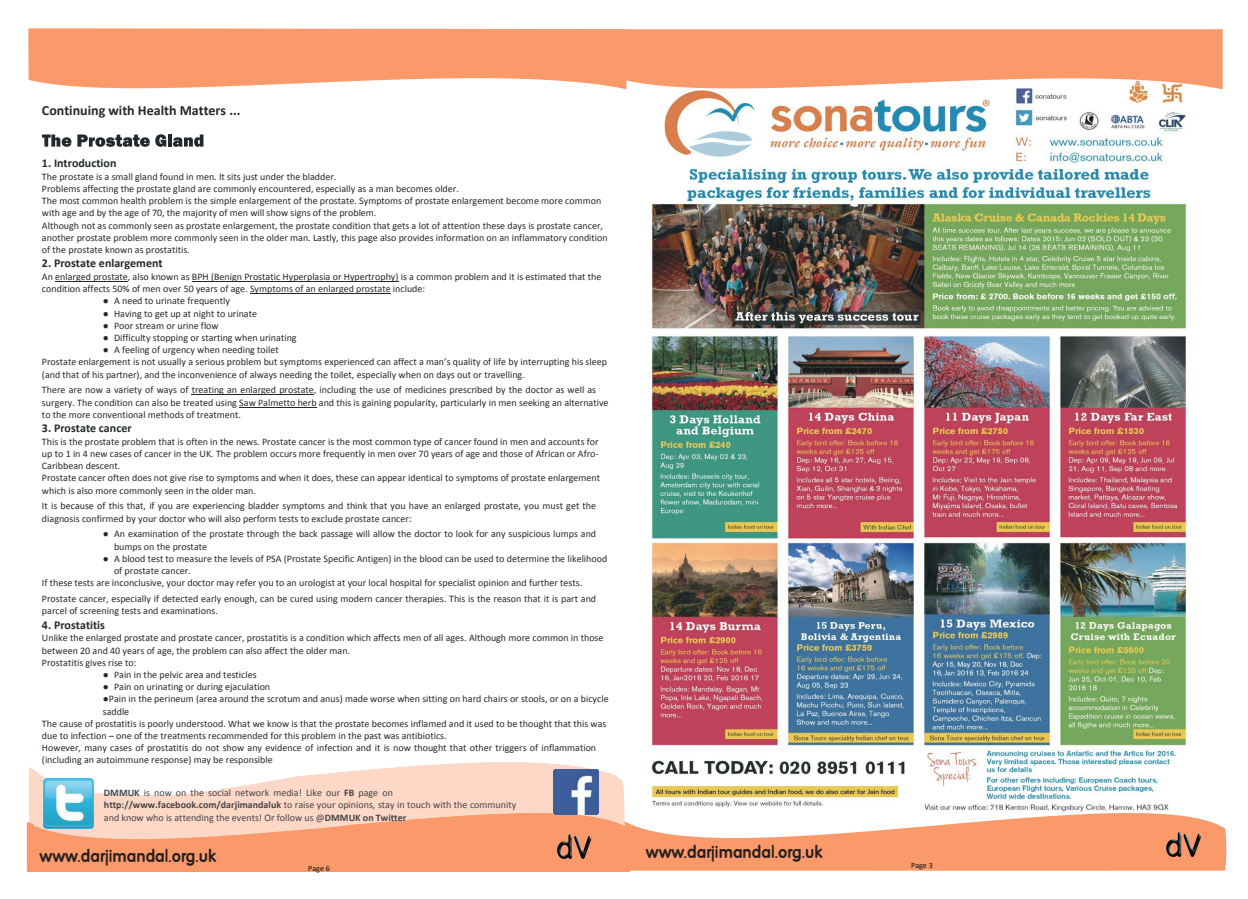
<style>
.page{position:relative;width:1248px;height:899px;background:#fff}
.page>*{position:absolute;margin:0;border:0;box-sizing:border-box;transform-origin:0 0}
.t1{font:17px "Elementary Heavy SF Bold";color:#241f1f}
.t2{font:700 14px "Calibri";color:#22282b}
.t3{font:700 12px "Calibri";color:#22282b}
.t4{font:10px/12.2px "Calibri";color:#22282b}
.t5{font:10px/12.2px "Calibri";color:#434448}
.t6{font:8px "Calibri";color:#081113}
.s1{font-family:"Times New Roman"}
.s2{font-weight:700}
</style>
<div class="page">
<img style="left:651px;top:89px;width:539px;height:723px">
<svg style="left:28px;top:28px;width:1194px;height:61px;background:#faa479"></svg>
<svg style="left:42px;top:134px;width:29px;height:13px"></svg>
<svg style="left:77px;top:134px;width:89px;height:13px"></svg>
<hr style="left:168px;top:134px;width:4px;height:13px;background:#22282b">
<svg style="left:173px;top:134px;width:30px;height:13px"></svg>
<hr style="left:55px;top:281px;width:73px;height:1px;background:#22282b">
<hr style="left:192px;top:281px;width:206px;height:1px;background:#22282b">
<hr style="left:250px;top:293px;width:140px;height:1px;background:#22282b">
<hr style="left:192px;top:394px;width:122px;height:1px;background:#22282b">
<hr style="left:239px;top:407px;width:77px;height:1px;background:#22282b">
<img style="left:29px;top:762px;width:596px;height:51px">
<svg style="left:27px;top:813px;width:1199px;height:58px;background:#f9ab84"></svg>
<img style="left:43px;top:778px;width:50px;height:50px">
<img style="left:553px;top:769px;width:45px;height:45px">
<img style="left:556px;top:827px;width:48px;height:38px">
<h2 class="t2" style="left:42px;top:105px;width:200px">Continuing with Health Matters ...</h2>
<p class="t3" style="left:42px;top:158px;width:76px">1. Introduction</p>
<p class="t4" style="left:42px;top:171px;width:567px">The prostate is a small gland found in men. It sits just under the bladder.<br>Problems affecting the prostate gland are commonly encountered, especially as a man becomes older.<br>The most common health problem is the simple enlargement of the prostate. Symptoms of prostate enlargement become more common with age and by the age of 70, the majority of men will show signs of the problem.<br>Although not as commonly seen as prostate enlargement, the prostate condition that gets a lot of attention these days is prostate cancer, another prostate problem more commonly seen in the older man. Lastly, this page also provides information on an inflammatory condition of the prostate known as prostatitis.</p>
<p class="t3" style="left:42px;top:258px;width:122px">2. Prostate enlargement</p>
<p class="t4" style="left:42px;top:271px;width:561px">An enlarged prostate, also known as BPH (Benign Prostatic Hyperplasia or Hypertrophy) is a common problem and it is estimated that the condition affects 50% of men over 50 years of age. Symptoms of an enlarged prostate include:</p>
<p class="t4" style="left:103px;top:296px;width:129px"><span class="s1">●</span> A need to urinate frequently</p>
<p class="t4" style="left:103px;top:308px;width:156px"><span class="s1">●</span> Having to get up at night to urinate</p>
<p class="t4" style="left:103px;top:320px;width:117px"><span class="s1">●</span> Poor stream or urine flow</p>
<p class="t4" style="left:103px;top:332px;width:195px"><span class="s1">●</span> Difficulty stopping or starting when urinating</p>
<p class="t4" style="left:42px;top:344px;width:566px;text-indent:61px"><span class="s1">●</span> A feeling of urgency when needing toilet<br>Prostate enlargement is not usually a serious problem but symptoms experienced can affect a man’s quality of life by interrupting his sleep (and that of his partner), and the inconvenience of always needing the toilet, especially when on days out or travelling.</p>
<p class="t4" style="left:42px;top:385px;width:568px">There are now a variety of ways of treating an enlarged prostate, including the use of medicines prescribed by the doctor as well as surgery. The condition can also be treated using Saw Palmetto herb and this is gaining popularity, particularly in men seeking an alternative to the more conventional methods of treatment.</p>
<p class="t3" style="left:42px;top:423px;width:91px">3. Prostate cancer</p>
<p class="t4" style="left:42px;top:436px;width:559px">This is the prostate problem that is often in the news. Prostate cancer is the most common type of cancer found in men and accounts for up to 1 in 4 new cases of cancer in the UK. The problem occurs more frequently in men over 70 years of age and those of African or Afro-Caribbean descent.<br>Prostate cancer often does not give rise to symptoms and when it does, these can appear identical to symptoms of prostate enlargement which is also more commonly seen in the older man.</p>
<p class="t4" style="left:42px;top:501px;width:555px">It is because of this that, if you are experiencing bladder symptoms and think that you have an enlarged prostate, you must get the diagnosis confirmed by your doctor who will also perform tests to exclude prostate cancer:</p>
<p class="t4" style="left:114px;top:529px;width:483px;text-indent:-11px"><span class="s1">●</span> An examination of the prostate through the back passage will allow the doctor to look for any suspicious lumps and bumps on the prostate</p>
<p class="t4" style="left:103px;top:553px;width:506px"><span class="s1">●</span> A blood test to measure the levels of PSA (Prostate Specific Antigen) in the blood can be used to determine the likelihood</p>
<p class="t4" style="left:114px;top:565px;width:78px">of prostate cancer.</p>
<p class="t4" style="left:42px;top:578px;width:541px">If these tests are inconclusive, your doctor may refer you to an urologist at your local hospital for specialist opinion and further tests.</p>
<p class="t4" style="left:42px;top:593px;width:555px">Prostate cancer, especially if detected early enough, can be cured using modern cancer therapies. This is the reason that it is part and parcel of screening tests and examinations.</p>
<p class="t3" style="left:42px;top:619px;width:64px">4. Prostatitis</p>
<p class="t4" style="left:42px;top:632px;width:563px">Unlike the enlarged prostate and prostate cancer, prostatitis is a condition which affects men of all ages. Although more common in those between 20 and 40 years of age, the problem can also affect the older man.<br>Prostatitis gives rise to:</p>
<p class="t4" style="left:103px;top:669px;width:155px"><span class="s1">●</span> Pain in the pelvic area and testicles</p>
<p class="t4" style="left:103px;top:681px;width:169px"><span class="s1">●</span> Pain on urinating or during ejaculation</p>
<p class="t4" style="left:103px;top:693px;width:507px"><span class="s1">●</span>Pain in the perineum (area around the scrotum and anus) made worse when sitting on hard chairs or stools, or on a bicycle</p>
<p class="t4" style="left:103px;top:706px;width:28px">saddle</p>
<p class="t4" style="left:42px;top:718px;width:566px">The cause of prostatitis is poorly understood. What we know is that the prostate becomes inflamed and it used to be thought that this was</p>
<p class="t4" style="left:42px;top:730px;width:406px">due to infection – one of the treatments recommended for this problem in the past was antibiotics.</p>
<p class="t4" style="left:42px;top:742px;width:555px">However, many cases of prostatitis do not show any evidence of infection and it is now thought that other triggers of inflammation</p>
<p class="t4" style="left:42px;top:755px;width:232px">(including an autoimmune response) may be responsible</p>
<p class="t5" style="left:104px;top:787px;width:414px"><span class="s2">DMMUK</span> is now on the social network media! Like our <span class="s2">FB</span> page on <span class="s2">http://www.facebook.com/darjimandaluk</span> to raise your opinions, stay in touch with the community and know who is attending the events! Or follow us @<span class="s2">DMMUK on Twitter</span></p>
<h1 class="t1" style="left:40px;top:848px;width:178px">www.darjimandal.org.uk</h1>
<p class="t6" style="left:308px;top:864px;width:23px">Page 6</p>
<h1 class="t1" style="left:645px;top:844px;width:178px">www.darjimandal.org.uk</h1>
<p class="t6" style="left:911px;top:862px;width:23px">Page 3</p>
</div>
